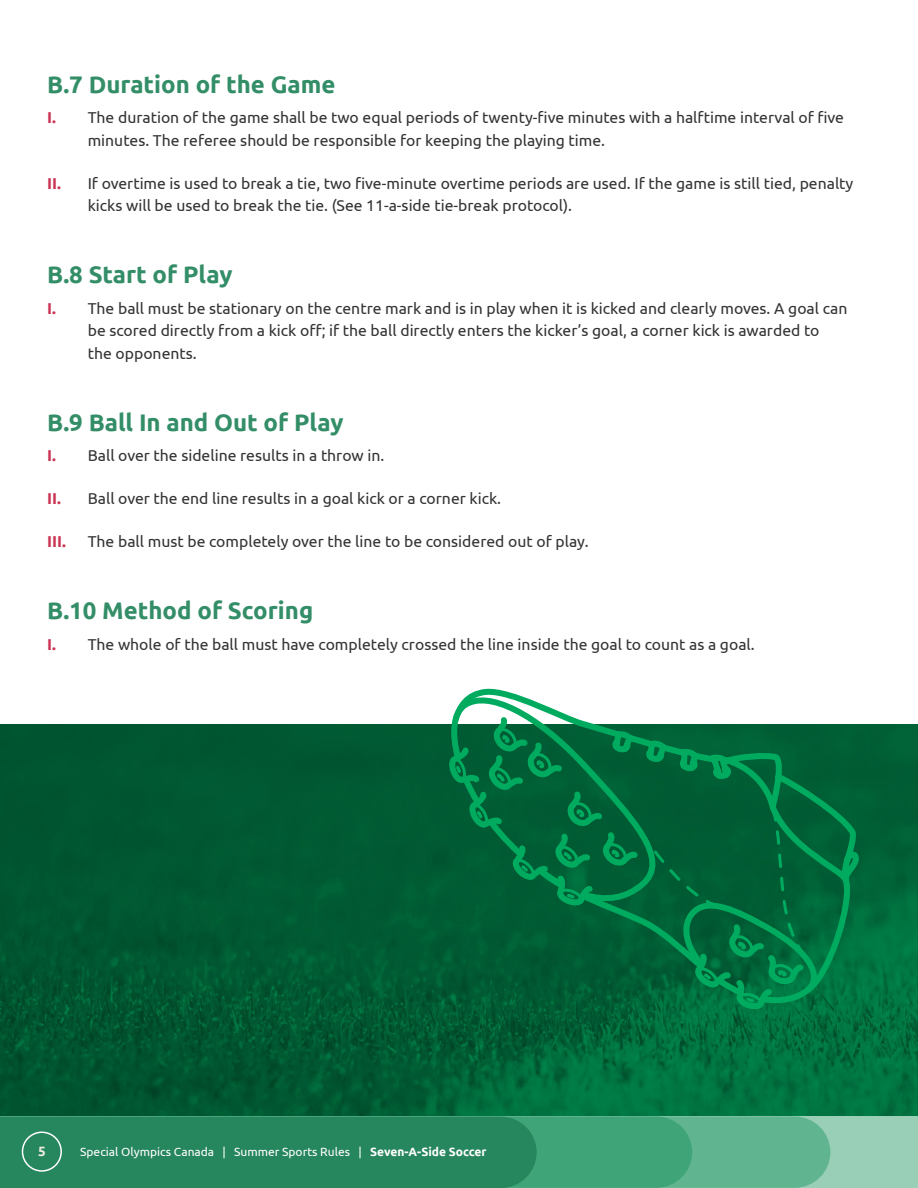
<style>
.page{position:relative;width:918px;height:1188px;background:#fff}
.page>*{position:absolute;margin:0;border:0;box-sizing:border-box;transform-origin:0 0}
.t1{font:700 24px "Ubuntu";color:#338e68}
.t2{font:15.75px/22.5px "Ubuntu";color:#333}
.t3{font:700 15.75px "Ubuntu";color:#cb3352}
.t4{font:700 13.5px "Ubuntu";color:#efede0}
.t5{font:12px "Ubuntu";color:#fff}
.s1{font-weight:700;color:#cb3352}
.s2{font-weight:700}
</style>
<div class="page">
<img style="left:0;top:725px;width:918px;height:392px">
<svg style="left:455px;top:688px;width:406px;height:311px"></svg>
<svg style="left:444px;top:712px;width:364px;height:297px;background:#096e42"></svg>
<div style="left:0;top:1117px;width:918px;height:71px;background:#99cfb7"></div>
<div style="left:692px;top:1117px;width:138px;height:71px;background:#61b490"></div>
<div style="left:537px;top:1117px;width:155px;height:71px;background:#40a479"></div>
<div style="left:0;top:1117px;width:537px;height:71px;background:#26865e"></div>
<div style="left:22px;top:1132px;width:40px;height:40px;border:2px solid #fff;border-radius:50%"></div>
<h1 class="t1" style="left:47px;top:70px;width:290px">B.7 Duration of the Game</h1>
<p class="t2" style="left:88px;top:106px;width:758px;text-indent:-40px"><span class="s1">I.</span> The duration of the game shall be two equal periods of twenty-five minutes with a halftime interval of five minutes. The referee should be responsible for keeping the playing time.</p>
<p class="t2" style="left:88px;top:171px;width:767px;text-indent:-40px"><span class="s1">II.</span> If overtime is used to break a tie, two five-minute overtime periods are used. If the game is still tied, penalty kicks will be used to break the tie. (See 11-a-side tie-break protocol).</p>
<h1 class="t1" style="left:47px;top:260px;width:187px">B.8 Start of Play</h1>
<p class="t2" style="left:88px;top:296px;width:761px;text-indent:-40px"><span class="s1">I.</span> The ball must be stationary on the centre mark and is in play when it is kicked and clearly moves. A goal can be scored directly from a kick off; if the ball directly enters the kicker’s goal, a corner kick is awarded to the opponents.</p>
<h1 class="t1" style="left:47px;top:408px;width:298px">B.9 Ball In and Out of Play</h1>
<p class="t2" style="left:47px;top:444px;width:339px"><span class="s1">I.</span> Ball over the sideline results in a throw in.</p>
<p class="t2" style="left:47px;top:487px;width:455px"><span class="s1">II.</span> Ball over the end line results in a goal kick or a corner kick.</p>
<p class="t3" style="left:47px;top:532px;width:20px">III.</p>
<p class="t2" style="left:88px;top:530px;width:502px">The ball must be completely over the line to be considered out of play.</p>
<h1 class="t1" style="left:47px;top:596px;width:268px">B.10 Method of Scoring</h1>
<p class="t2" style="left:47px;top:632px;width:709px"><span class="s1">I.</span> The whole of the ball must have completely crossed the line inside the goal to count as a goal.</p>
<p class="t4" style="left:38px;top:1143px;width:9px">5</p>
<p class="t5" style="left:80px;top:1144px;width:408px">Special Olympics Canada | Summer Sports Rules | <span class="s2">Seven-A-Side Soccer</span></p>
</div>
